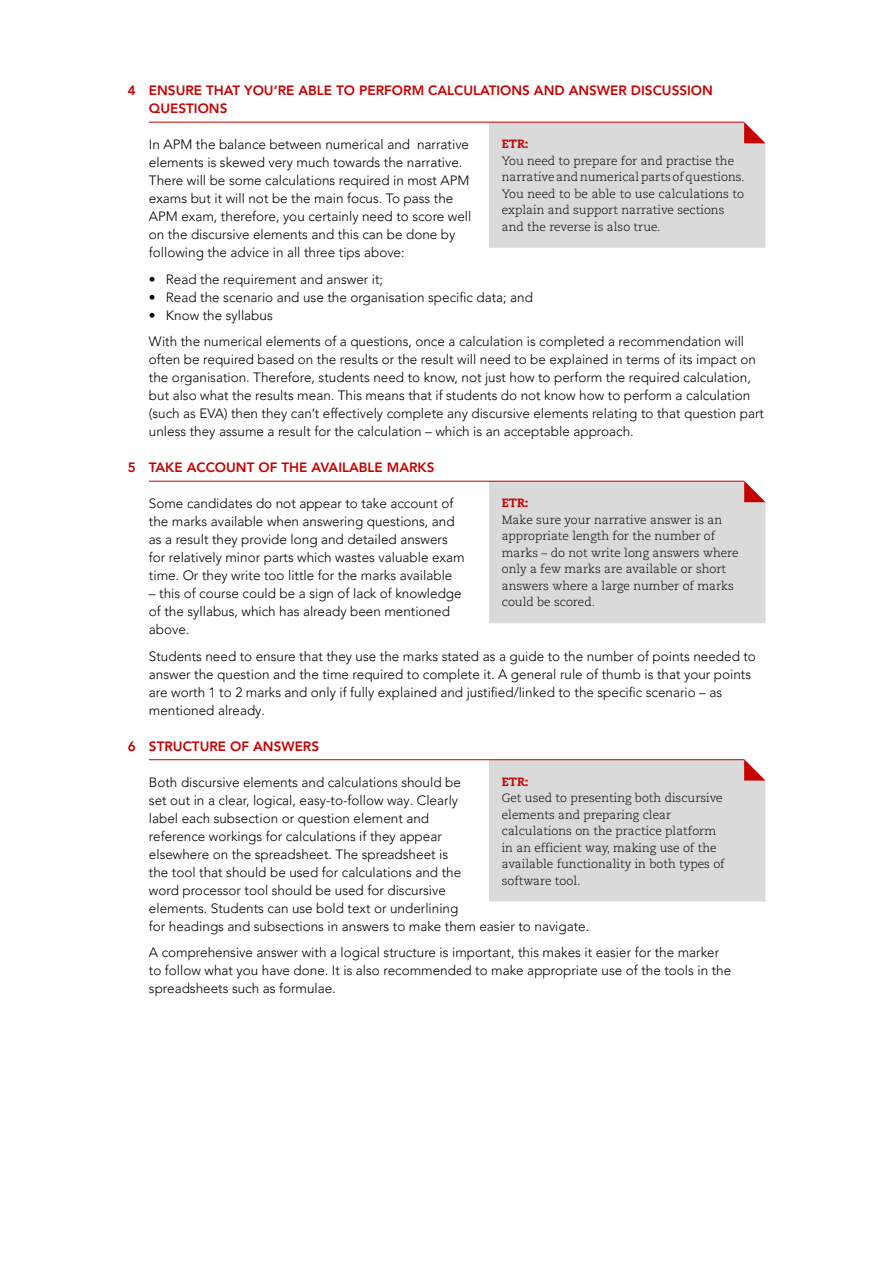
<style>
.page{position:relative;width:893px;height:1263px;background:#fff}
.page>*{position:absolute;margin:0;border:0;box-sizing:border-box;transform-origin:0 0}
.t1{font:300 13.5px/18px "Avenir LT Pro";color:#000}
.t2{font:800 13.5px/18px "Avenir LT Pro";color:#c80000}
.t3{font:300 12px/16.5px "Caecilia LT Std";color:#000}
.t4{font:800 12px "Caecilia LT Std";color:#c80000}
</style>
<div class="page">
<div style="left:489px;top:759px;width:276px;height:142px;background:#dadada"></div>
<div style="left:489px;top:122px;width:276px;height:126px;background:#dadada"></div>
<div style="left:489px;top:481px;width:276px;height:142px;background:#dadada"></div>
<hr style="left:149px;top:122px;width:595px;height:1px;background:#c80000">
<hr style="left:149px;top:481px;width:595px;height:1px;background:#c80000">
<hr style="left:149px;top:759px;width:595px;height:1px;background:#c80000">
<p class="t2" style="left:149px;top:82px;width:565px;text-indent:-21px">4 ENSURE THAT YOU’RE ABLE TO PERFORM CALCULATIONS AND ANSWER DISCUSSION<br>QUESTIONS</p>
<p class="t1" style="left:149px;top:136px;width:324px">In APM the balance between numerical and narrative elements is skewed very much towards the narrative.<br>There will be some calculations required in most APM exams but it will not be the main focus. To pass the APM exam, therefore, you certainly need to score well on the discursive elements and this can be done by following the advice in all three tips above:</p>
<p class="t1" style="left:149px;top:270px;width:236px">• Read the requirement and answer it;</p>
<p class="t1" style="left:149px;top:288px;width:386px">• Read the scenario and use the organisation specific data; and</p>
<p class="t1" style="left:149px;top:302px;width:597px;line-height:26.5px">• Know the syllabus<br>With the numerical elements of a questions, once a calculation is completed a recommendation will</p>
<p class="t1" style="left:149px;top:351px;width:617px">often be required based on the results or the result will need to be explained in terms of its impact on the organisation. Therefore, students need to know, not just how to perform the required calculation, but also what the results mean. This means that if students do not know how to perform a calculation (such as EVA) then they can’t effectively complete any discursive elements relating to that question part unless they assume a result for the calculation – which is an acceptable approach.</p>
<p class="t2" style="left:128px;top:459px;width:308px">5 TAKE ACCOUNT OF THE AVAILABLE MARKS</p>
<p class="t1" style="left:149px;top:495px;width:317px">Some candidates do not appear to take account of the marks available when answering questions, and as a result they provide long and detailed answers for relatively minor parts which wastes valuable exam time. Or they write too little for the marks available</p>
<p class="t1" style="left:149px;top:585px;width:314px">– this of course could be a sign of lack of knowledge of the syllabus, which has already been mentioned above.</p>
<p class="t1" style="left:149px;top:647px;width:608px">Students need to ensure that they use the marks stated as a guide to the number of points needed to answer the question and the time required to complete it. A general rule of thumb is that your points are worth 1 to 2 marks and only if fully explained and justified/linked to the specific scenario – as mentioned already.</p>
<p class="t2" style="left:128px;top:737px;width:193px">6 STRUCTURE OF ANSWERS</p>
<p class="t1" style="left:149px;top:773px;width:442px">Both discursive elements and calculations should be<br>set out in a clear, logical, easy-to-follow way. Clearly<br>label each subsection or question element and<br>reference workings for calculations if they appear<br>elsewhere on the spreadsheet. The spreadsheet is<br>the tool that should be used for calculations and the<br>word processor tool should be used for discursive<br>elements. Students can use bold text or underlining<br>for headings and subsections in answers to make them easier to navigate.</p>
<p class="t1" style="left:149px;top:943px;width:584px">A comprehensive answer with a logical structure is important, this makes it easier for the marker to follow what you have done. It is also recommended to make appropriate use of the tools in the spreadsheets such as formulae.</p>
<p class="t4" style="left:502px;top:137px;width:28px">ETR:</p>
<p class="t3" style="left:502px;top:153px;width:244px">You need to prepare for and practise the narrative and numerical parts of questions.<br>You need to be able to use calculations to explain and support narrative sections and the reverse is also true.</p>
<p class="t4" style="left:502px;top:495px;width:28px">ETR:</p>
<p class="t3" style="left:502px;top:512px;width:238px">Make sure your narrative answer is an appropriate length for the number of marks – do not write long answers where only a few marks are available or short answers where a large number of marks could be scored.</p>
<p class="t4" style="left:502px;top:774px;width:28px">ETR:</p>
<p class="t3" style="left:502px;top:790px;width:224px">Get used to presenting both discursive elements and preparing clear calculations on the practice platform in an efficient way, making use of the available functionality in both types of software tool.</p>
</div>
